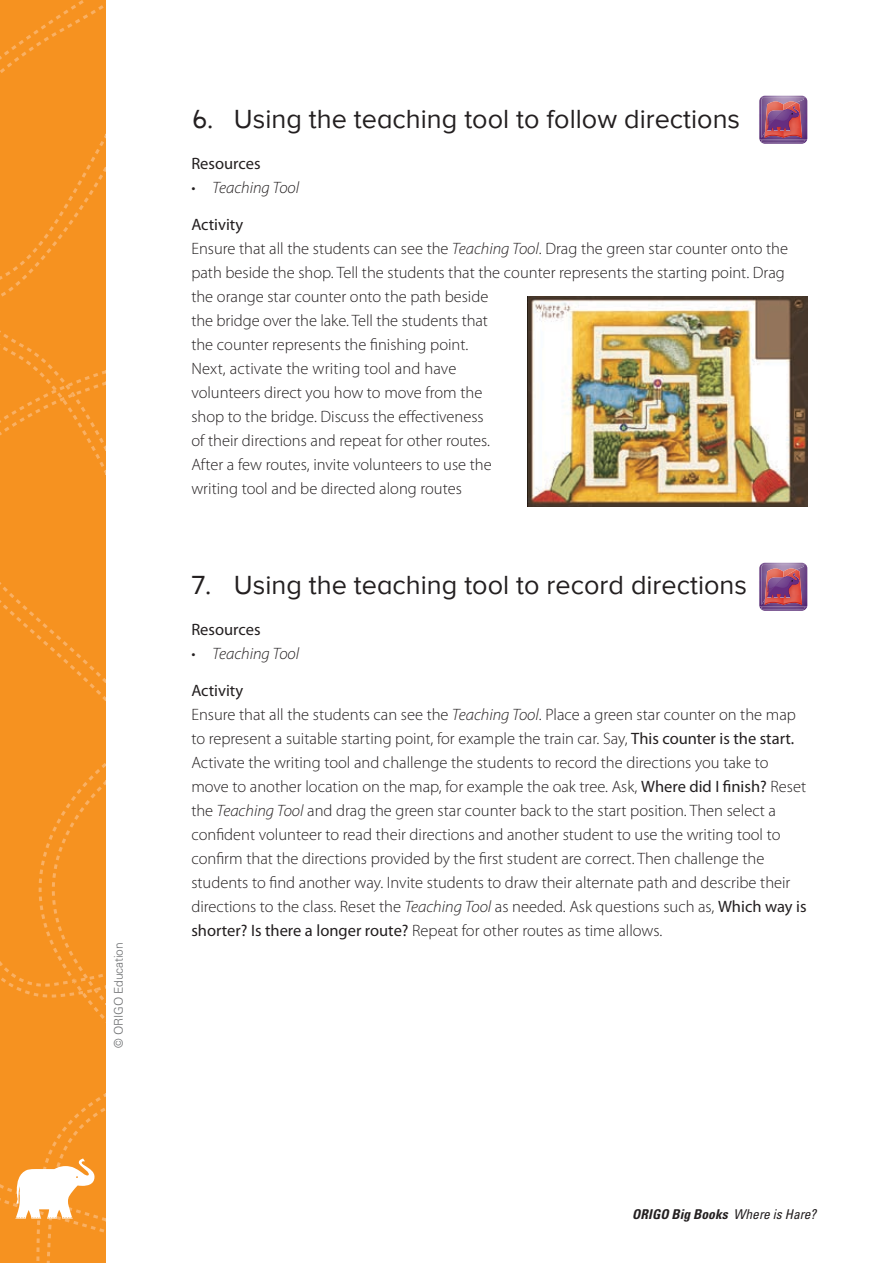
<style>
.page{position:relative;width:893px;height:1263px;background:#fff}
.page>*{position:absolute;margin:0;border:0;box-sizing:border-box;transform-origin:0 0}
.t1{font:27px "Proxima Nova";color:#231f20}
.t2{font:300 16.5px/24px "Myriad Pro";color:#231f20}
.t3{font:italic 300 16.5px "Myriad Pro";color:#231f20}
.t4{font:16.5px "Myriad Pro";color:#231f20}
.t5{font:italic 700 condensed 13.5px "Univers";letter-spacing:.005em;color:#231f20}
.t6{font:300 12px "Univers";letter-spacing:-.01em;color:#6d6f71}
.s1{font-style:normal}
.s2{font-weight:400}
.s3{font-style:italic}
</style>
<div class="page">
<div style="left:0;top:0;width:106px;height:1263px;background:#f69220"></div>
<svg style="left:0;top:0;width:104px;height:467px"></svg>
<svg style="left:0;top:370px;width:106px;height:65px"></svg>
<svg style="left:0;top:582px;width:106px;height:119px"></svg>
<svg style="left:0;top:763px;width:106px;height:260px"></svg>
<svg style="left:0;top:1093px;width:106px;height:170px"></svg>
<img style="left:759px;top:96px;width:48px;height:48px">
<img style="left:807px;top:100px;width:1px;height:40px">
<img style="left:759px;top:98px;width:48px;height:42px">
<img style="left:761px;top:98px;width:43px;height:40px">
<svg style="left:765px;top:101px;width:38px;height:38px"></svg>
<img style="left:761px;top:140px;width:44px;height:2px">
<img style="left:759px;top:563px;width:48px;height:48px">
<img style="left:807px;top:567px;width:1px;height:40px">
<img style="left:759px;top:565px;width:48px;height:42px">
<img style="left:761px;top:565px;width:43px;height:40px">
<svg style="left:765px;top:568px;width:38px;height:38px"></svg>
<img style="left:761px;top:607px;width:44px;height:2px">
<img style="left:527px;top:296px;width:281px;height:210px">
<p class="t6" style="left:111px;top:1048px;width:107px;rotate:-90deg">© ORIGO Education</p>
<h1 class="t1" style="left:191px;top:104px;width:550px">6. Using the teaching tool to follow directions</h1>
<p class="t4" style="left:191px;top:154px;width:71px">Resources</p>
<p class="t3" style="left:191px;top:178px;width:109px"><span class="s1">•</span> Teaching Tool</p>
<p class="t2" style="left:191px;top:212px;width:598px"><span class="s2">Activity<br></span>Ensure that all the students can see the <span class="s3">Teaching Tool</span>. Drag the green star counter onto the path beside the shop. Tell the students that the counter represents the starting point. Drag the orange star counter onto the path beside<br>the bridge over the lake. Tell the students that<br>the counter represents the finishing point.<br>Next, activate the writing tool and have<br>volunteers direct you how to move from the<br>shop to the bridge. Discuss the effectiveness<br>of their directions and repeat for other routes.<br>After a few routes, invite volunteers to use the<br>writing tool and be directed along routes</p>
<h1 class="t1" style="left:191px;top:570px;width:557px">7. Using the teaching tool to record directions</h1>
<p class="t4" style="left:191px;top:620px;width:71px">Resources</p>
<p class="t3" style="left:191px;top:645px;width:109px"><span class="s1">•</span> Teaching Tool</p>
<p class="t2" style="left:191px;top:679px;width:617px"><span class="s2">Activity<br></span>Ensure that all the students can see the <span class="s3">Teaching Tool</span>. Place a green star counter on the map to represent a suitable starting point, for example the train car. Say, <span class="s2">This counter is the start.<br></span>Activate the writing tool and challenge the students to record the directions you take to move to another location on the map, for example the oak tree. Ask, <span class="s2">Where did I finish?</span> Reset the <span class="s3">Teaching Tool</span> and drag the green star counter back to the start position. Then select a confident volunteer to read their directions and another student to use the writing tool to confirm that the directions provided by the first student are correct. Then challenge the students to find another way. Invite students to draw their alternate path and describe their directions to the class. Reset the <span class="s3">Teaching Tool</span> as needed. Ask questions such as, <span class="s2">Which way is shorter? Is there a longer route?</span> Repeat for other routes as time allows.</p>
<p class="t5" style="left:632px;top:1205px;width:185px">ORIGO Big Books <span class="s2">Where is Hare?</span></p>
</div>
